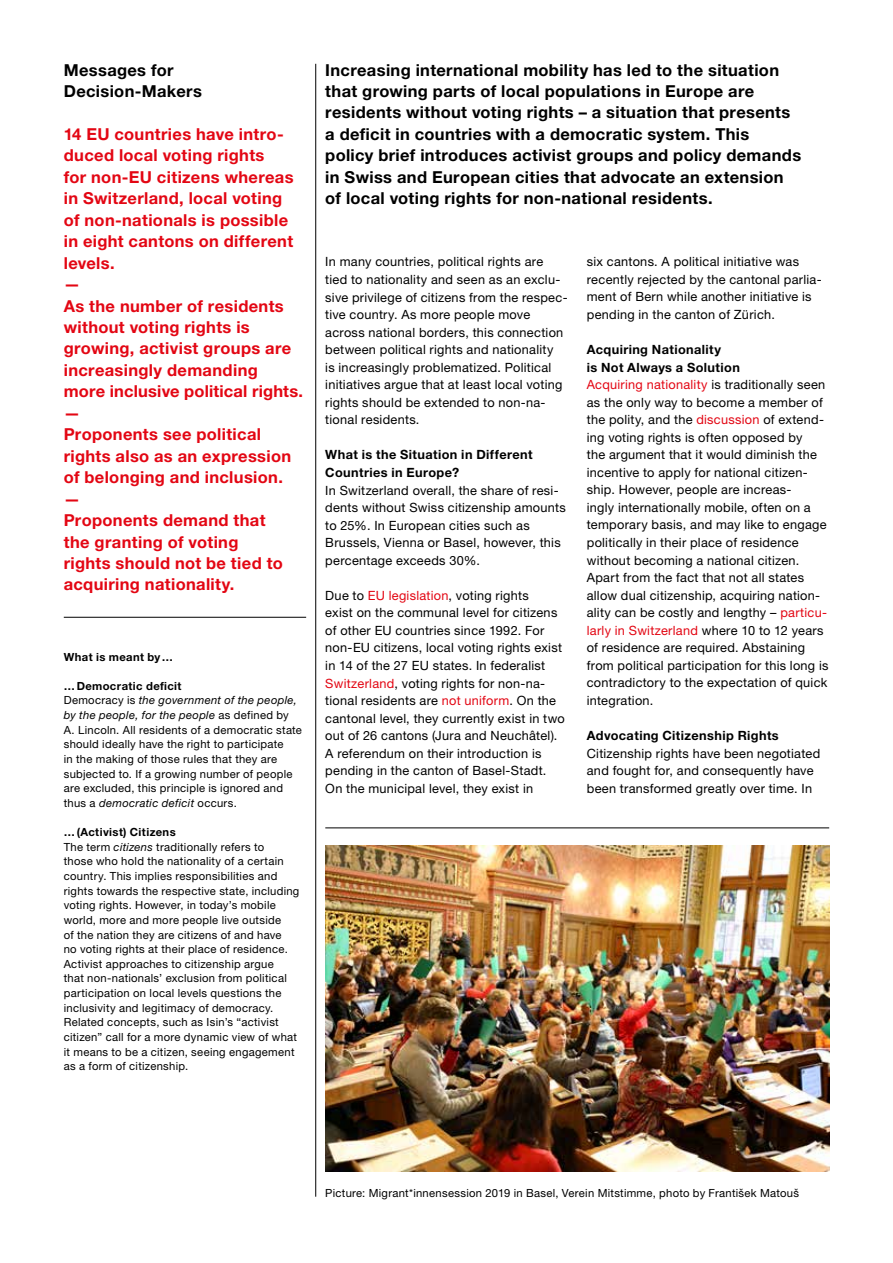
<style>
.page{position:relative;width:893px;height:1263px;background:#fff}
.page>*{position:absolute;margin:0;border:0;box-sizing:border-box;transform-origin:0 0}
.t1{font:700 16.5px/21.5px "Helvetica Neue LT Std";letter-spacing:.02em;color:#e30613}
.t2{font:700 16.5px/21.5px "Helvetica Neue LT Std";letter-spacing:.02em;color:#000}
.t3{font:12.75px/17.5px "Helvetica Neue LT Std";letter-spacing:.02em;color:#000}
.t4{font:700 12.75px/17.5px "Helvetica Neue LT Std";letter-spacing:.03em;color:#000}
.t5{font:11.25px/14.5px "Helvetica Neue LT Std";letter-spacing:.025em;color:#000}
.t6{font:700 11.25px "Helvetica Neue LT Std";letter-spacing:.035em;color:#000}
.s1{font-weight:700}
.s2{font-style:italic}
.s3{color:#e30613}
</style>
<div class="page">
<hr style="left:64px;top:617px;width:242px;height:1px;background:#000">
<hr style="left:315px;top:64px;width:1px;height:1133px;background:#000">
<img style="left:325px;top:846px;width:504px;height:325px">
<hr style="left:325px;top:828px;width:504px;height:1px;background:#000">
<p class="t2" style="left:64px;top:59px;width:140px">Messages for<br>Decision-Makers</p>
<p class="t1" style="left:64px;top:123px;width:241px">14 EU countries have intro&shy;duced local voting rights<br>for non-EU citizens whereas in Switzerland, local voting<br>of non-nationals is possible in eight cantons on different levels.<br>—<br>As the number of residents without voting rights is growing, activist groups are increasingly demanding more inclusive political rights. —<br>Proponents see political rights also as an expression of belonging and inclusion. —<br>Proponents demand that<br>the granting of voting<br>rights should not be tied to acquiring nationality.</p>
<p class="t6" style="left:64px;top:650px;width:111px">What is meant by…</p>
<p class="t5" style="left:64px;top:678px;width:240px"><span class="s1">…Democratic deficit<br></span>Democracy is <span class="s2">the government of the people, by the people, for the people</span> as defined by A. Lincoln. All residents of a democratic state should ideally have the right to participate<br>in the making of those rules that they are subjected to. If a growing number of people are excluded, this principle is ignored and thus a <span class="s2">democratic deficit</span> occurs.</p>
<p class="t5" style="left:64px;top:825px;width:237px"><span class="s1">…(Activist) Citizens<br></span>The term <span class="s2">citizens</span> traditionally refers to<br>those who hold the nationality of a certain country. This implies responsibilities and rights towards the respective state, including voting rights. However, in today’s mobile world, more and more people live outside<br>of the nation they are citizens of and have<br>no voting rights at their place of residence.<br>Activist approaches to citizenship argue<br>that non-nationals’ exclusion from political participation on local levels questions the inclusivity and legitimacy of democracy.<br>Related concepts, such as Isin’s “activist citizen” call for a more dynamic view of what it means to be a citizen, seeing engagement as a form of citizenship.</p>
<p class="t2" style="left:325px;top:59px;width:477px">Increasing international mobility has led to the situation that growing parts of local populations in Europe are residents without voting rights – a situation that presents a deficit in countries with a democratic system. This policy brief introduces activist groups and policy demands in Swiss and European cities that advocate an extension of local voting rights for non-national residents.</p>
<p class="t3" style="left:325px;top:253px;width:244px">In many countries, political rights are tied to nationality and seen as an exclu&shy;sive privilege of citizens from the respec&shy;tive country. As more people move across national borders, this connection between political rights and nationality<br>is increasingly problematized. Political initiatives argue that at least local voting rights should be extended to non-na&shy;tional residents.</p>
<p class="t4" style="left:325px;top:446px;width:209px">What is the Situation in Different<br>Countries in Europe?</p>
<p class="t3" style="left:325px;top:481px;width:242px">In Switzerland overall, the share of resi&shy;dents without Swiss citizenship amounts to 25%. In European cities such as Brussels, Vienna or Basel, however, this percentage exceeds 30%.</p>
<p class="t3" style="left:325px;top:586px;width:241px">Due to <span class="s3">EU legislation</span>, voting rights<br>exist on the communal level for citizens of other EU countries since 1992. For non-EU citizens, local voting rights exist in 14 of the 27 EU states. In federalist <span class="s3">Switzerland</span>, voting rights for non-na&shy;tional residents are <span class="s3">not uniform</span>. On the cantonal level, they currently exist in two out of 26 cantons (Jura and Neuchâtel).<br>A referendum on their introduction is pending in the canton of Basel-Stadt.<br>On the municipal level, they exist in</p>
<p class="t3" style="left:587px;top:253px;width:236px">six cantons. A political initiative was recently rejected by the cantonal parlia&shy;ment of Bern while another initiative is pending in the canton of Zürich.</p>
<p class="t3" style="left:587px;top:340px;width:243px"><span class="s1">Acquiring Nationality<br>is Not Always a Solution<br></span><span class="s3">Acquiring nationality</span> is traditionally seen as the only way to become a member of the polity, and the <span class="s3">discussion</span> of extend&shy;ing voting rights is often opposed by<br>the argument that it would diminish the incentive to apply for national citizen&shy;ship. However, people are increas-<br>ingly internationally mobile, often on a temporary basis, and may like to engage politically in their place of residence without becoming a national citizen.<br>Apart from the fact that not all states allow dual citizenship, acquiring nation&shy;ality can be costly and lengthy – <span class="s3">particu&shy;larly in Switzerland</span> where 10 to 12 years of residence are required. Abstaining from political participation for this long is contradictory to the expectation of quick integration.</p>
<p class="t4" style="left:587px;top:726px;width:194px">Advocating Citizenship Rights</p>
<p class="t3" style="left:587px;top:744px;width:235px">Citizenship rights have been negotiated and fought for, and consequently have been transformed greatly over time. In</p>
<p class="t5" style="left:325px;top:1185px;width:475px">Picture: Migrant*innensession 2019 in Basel, Verein Mitstimme, photo by František Matouš</p>
</div>
